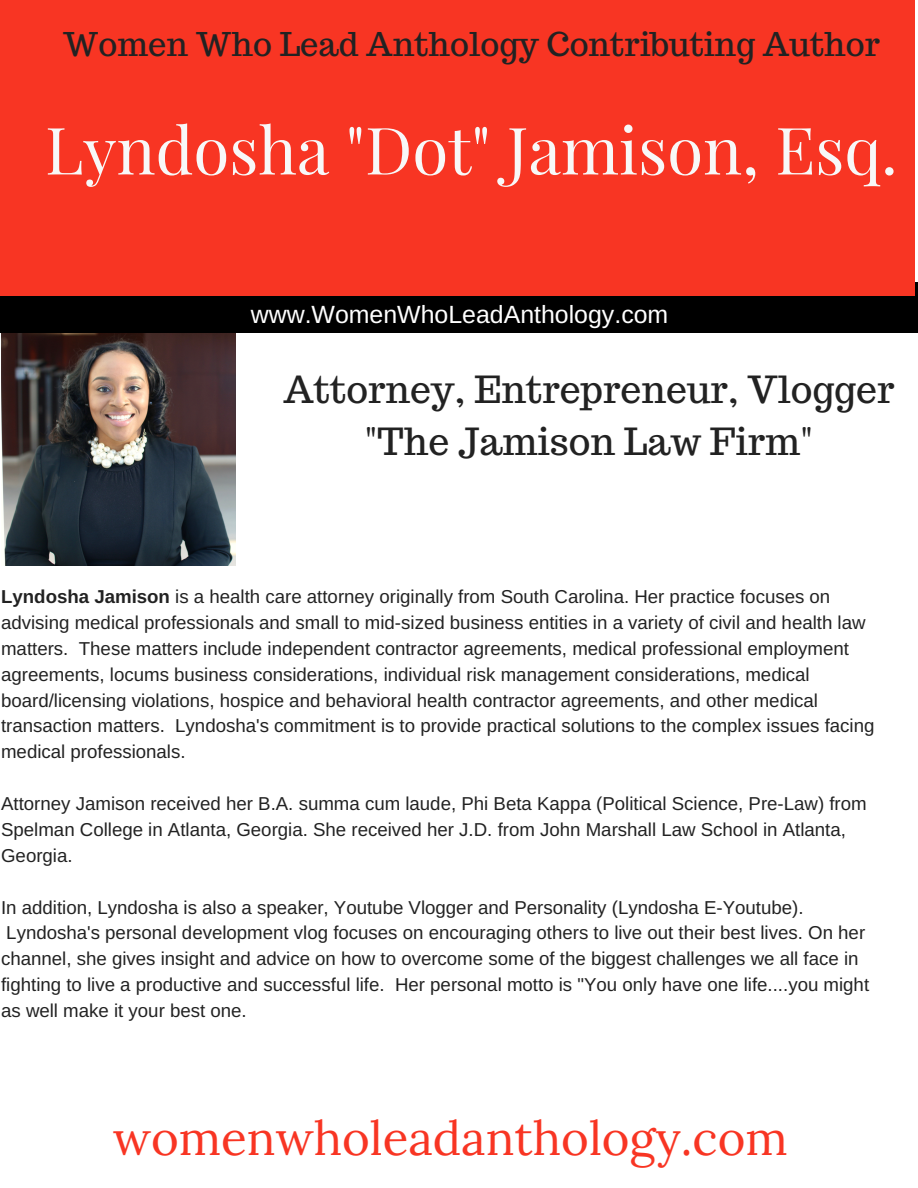
<style>
.page{position:relative;width:918px;height:1188px;background:#fff}
.page>*{position:absolute;margin:0;border:0;box-sizing:border-box;transform-origin:0 0}
.t1{font:65.4px "Playfair Display";color:#f8f8f8}
.t2{font:47.4px "Lora";color:#f83523}
.t3{font:37.35px/51.8px "Trocchi";color:#222;text-align:center}
.t4{font:32.7px "Trocchi";color:#222}
.t5{font:24.9px "Arimo";color:#fff}
.t6{font:18.75px/25.8px "Arimo";color:#222}
.s1{font-weight:700}
</style>
<div class="page">
<div style="left:0;top:282px;width:918px;height:51px;background:#000"></div>
<div style="left:0;top:0;width:915px;height:296px;background:#f83523"></div>
<img style="left:1px;top:333px;width:234px;height:233px">
<h3 class="t4" style="left:63px;top:23px;width:819px">Women Who Lead Anthology Contributing Author</h3>
<h1 class="t1" style="left:45px;top:104px;width:854px">Lyndosha "Dot" Jamison, Esq.</h1>
<h3 class="t5" style="left:251px;top:300px;width:419px">www.WomenWhoLeadAnthology.com</h3>
<h3 class="t3" style="left:284px;top:363px;width:612px">Attorney, Entrepreneur, Vlogger "The Jamison Law Firm"</h3>
<p class="t6" style="left:1px;top:584px;width:875px"><span class="s1">Lyndosha Jamison</span> is a health care attorney originally from South Carolina. Her practice focuses on advising medical professionals and small to mid-sized business entities in a variety of civil and health law matters. These matters include independent contractor agreements, medical professional employment agreements, locums business considerations, individual risk management considerations, medical board/licensing violations, hospice and behavioral health contractor agreements, and other medical transaction matters. Lyndosha's commitment is to provide practical solutions to the complex issues facing medical professionals.</p>
<p class="t6" style="left:1px;top:791px;width:867px">Attorney Jamison received her B.A. summa cum laude, Phi Beta Kappa (Political Science, Pre-Law) from<br>Spelman College in Atlanta, Georgia. She received her J.D. from John Marshall Law School in Atlanta,<br>Georgia.</p>
<p class="t6" style="left:1px;top:894px;width:870px">In addition, Lyndosha is also a speaker, Youtube Vlogger and Personality (Lyndosha E-Youtube).<br>Lyndosha's personal development vlog focuses on encouraging others to live out their best lives. On her channel, she gives insight and advice on how to overcome some of the biggest challenges we all face in fighting to live a productive and successful life. Her personal motto is "You only have one life....you might as well make it your best one.</p>
<h2 class="t2" style="left:113px;top:1111px;width:676px">womenwholeadanthology.com</h2>
</div>
